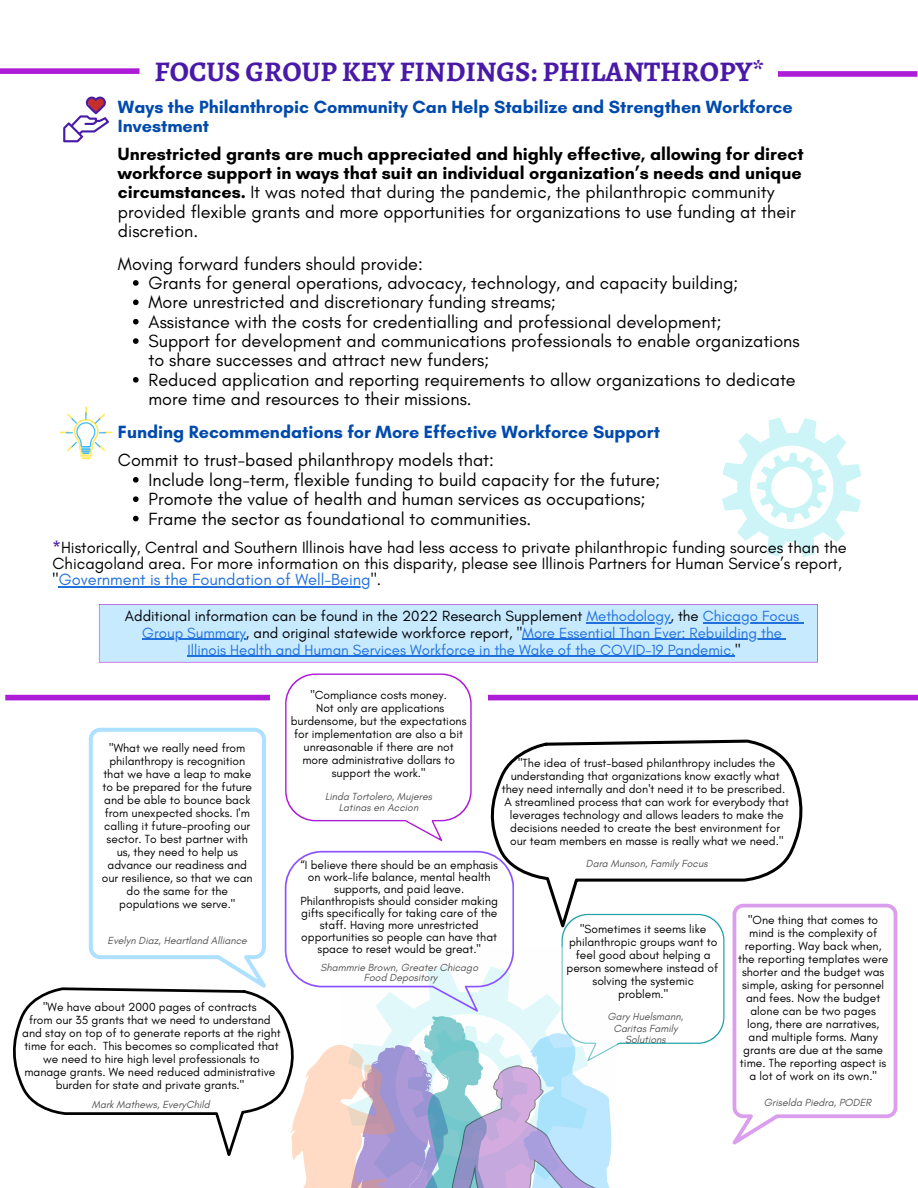
<style>
.page{position:relative;width:918px;height:1188px;background:#fff}
.page>*{position:absolute;margin:0;border:0;box-sizing:border-box;transform-origin:0 0}
.t1{font:700 28.5px "Alegreya";color:#491aa8}
.t2{font:18px/19.4px "Glacial Indifference";color:#000}
.t3{font:700 18px/19.4px "Glacial Indifference";color:#000}
.t4{font:700 18px/19.4px "Glacial Indifference";color:#004aad}
.t5{font:16.5px/15.8px "Glacial Indifference";color:#000}
.t6{font:15px/16.8px "Glacial Indifference";color:#2171dd;text-align:center}
.t7{font:12px/13px "Glacial Indifference";color:#000;text-align:center}
.t8{font:italic 10.5px/10.5px "Glacial Indifference";color:#545454;text-align:center}
.s1{font-weight:400}
.s2{font-weight:700;color:#491aa8}
.s3{color:#2171dd}
.s4{color:#000}
</style>
<div class="page">
<svg style="left:63px;top:96px;width:46px;height:46px"></svg>
<svg style="left:60px;top:406px;width:53px;height:53px"></svg>
<div style="left:778px;top:71px;width:139px;height:6px;background:#ad1cd6"></div>
<div style="left:0;top:68px;width:140px;height:6px;background:#ad1cd6"></div>
<div style="left:5px;top:695px;width:913px;height:5px;background:#ad1cd6"></div>
<div style="left:270px;top:671px;width:217px;height:50px;background:#fff"></div>
<svg style="left:133px;top:280px;width:6px;height:6px"></svg>
<svg style="left:133px;top:300px;width:6px;height:5px"></svg>
<svg style="left:133px;top:319px;width:6px;height:6px"></svg>
<svg style="left:133px;top:338px;width:6px;height:6px"></svg>
<svg style="left:133px;top:377px;width:6px;height:6px"></svg>
<svg style="left:133px;top:477px;width:6px;height:6px"></svg>
<svg style="left:133px;top:496px;width:6px;height:6px"></svg>
<svg style="left:133px;top:516px;width:6px;height:5px"></svg>
<svg style="left:722px;top:417px;width:140px;height:140px"></svg>
<svg style="left:285px;top:851px;width:439px;height:337px"></svg>
<svg style="left:733px;top:904px;width:164px;height:240px"></svg>
<svg style="left:487px;top:741px;width:319px;height:186px"></svg>
<svg style="left:13px;top:989px;width:284px;height:167px"></svg>
<svg style="left:89px;top:728px;width:177px;height:260px"></svg>
<svg style="left:286px;top:673px;width:186px;height:168px"></svg>
<hr style="left:59px;top:586px;width:312px;height:1px;background:#2171dd">
<svg style="left:99px;top:604px;width:719px;height:58px;background:#c1e2fd"></svg>
<hr style="left:188px;top:656px;width:547px;height:1px;background:#2171dd">
<h1 class="t1" style="left:155px;top:52px;width:611px">FOCUS GROUP KEY FINDINGS: PHILANTHROPY*</h1>
<h2 class="t4" style="left:118px;top:97px;width:676px">Ways the Philanthropic Community Can Help Stabilize and Strengthen Workforce<br>Investment</h2>
<p class="t3" style="left:118px;top:144px;width:687px">Unrestricted grants are much appreciated and highly effective, allowing for direct workforce support in ways that suit an individual organization’s needs and unique circumstances. <span class="s1">It was noted that during the pandemic, the philanthropic community provided flexible grants and more opportunities for organizations to use funding at their discretion.</span></p>
<h2 class="t2" style="left:118px;top:254px;width:306px">Moving forward funders should provide:</h2>
<p class="t2" style="left:149px;top:273px;width:653px">Grants for general operations, advocacy, technology, and capacity building;<br>More unrestricted and discretionary funding streams;<br>Assistance with the costs for credentialling and professional development;<br>Support for development and communications professionals to enable organizations to share successes and attract new funders;<br>Reduced application and reporting requirements to allow organizations to dedicate more time and resources to their missions.</p>
<h2 class="t4" style="left:118px;top:422px;width:544px">Funding Recommendations for More Effective Workforce Support</h2>
<h2 class="t2" style="left:118px;top:450px;width:378px">Commit to trust-based philanthropy models that:</h2>
<h2 class="t2" style="left:149px;top:470px;width:513px">Include long-term, flexible funding to build capacity for the future;<br>Promote the value of health and human services as occupations;<br>Frame the sector as foundational to communities.</h2>
<p class="t5" style="left:53px;top:540px;width:796px"><span class="s2">*</span>Historically, Central and Southern Illinois have had less access to private philanthropic funding sources than the<br>Chicagoland area. For more information on this disparity, please see Illinois Partners for Human Service’s report, "<span class="s3">Government is the Foundation of Well-Being</span>".</p>
<p class="t6" style="left:125px;top:607px;width:676px"><span class="s4">Additional information can be found in the 2022 Research Supplement</span> Methodology<span class="s4">, the</span> Chicago Focus<br>Group Summary<span class="s4">, and original statewide workforce report, "</span>More Essential Than Ever: Rebuilding the<br>Illinois Health and Human Services Workforce in the Wake of the COVID-19 Pandemic.<span class="s4">"</span></p>
<p class="t7" style="left:102px;top:741px;width:152px">"What we really need from philanthropy is recognition that we have a leap to make to be prepared for the future and be able to bounce back from unexpected shocks. I'm calling it future-proofing our sector. To best partner with us, they need to help us advance our readiness and our resilience, so that we can do the same for the populations we serve."</p>
<p class="t8" style="left:108px;top:935px;width:141px">Evelyn Diaz, Heartland Alliance</p>
<p class="t7" style="left:22px;top:1000px;width:260px">"We have about 2000 pages of contracts<br>from our 35 grants that we need to understand and stay on top of to generate reports at the right time for each. This becomes so complicated that we need to hire high level professionals to manage grants. We need reduced administrative burden for state and private grants."</p>
<p class="t8" style="left:92px;top:1099px;width:119px">Mark Mathews, EveryChild</p>
<p class="t7" style="left:291px;top:688px;width:177px">"Compliance costs money.<br>Not only are applications burdensome, but the expectations for implementation are also a bit unreasonable if there are not more administrative dollars to support the work."</p>
<p class="t8" style="left:325px;top:791px;width:109px">Linda Tortolero, Mujeres<br>Latinas en Accion</p>
<p class="t7" style="left:502px;top:757px;width:289px">"The idea of trust-based philanthropy includes the understanding that organizations know exactly what they need internally and don't need it to be prescribed.<br>A streamlined process that can work for everybody that leverages technology and allows leaders to make the decisions needed to create the best environment for our team members en masse is really what we need."</p>
<p class="t7" style="left:300px;top:859px;width:199px">“I believe there should be an emphasis</p>
<p class="t8" style="left:586px;top:858px;width:123px">Dara Munson, Family Focus</p>
<p class="t7" style="left:300px;top:871px;width:199px;line-height:12px">on work-life balance, mental health supports, and paid leave.<br>Philanthropists should consider making gifts specifically for taking care of the staff. Having more unrestricted opportunities so people can have that space to reset would be great."</p>
<p class="t8" style="left:320px;top:962px;width:159px">Shammrie Brown, Greater Chicago<br>Food Depository</p>
<p class="t7" style="left:567px;top:922px;width:153px">"Sometimes it seems like philanthropic groups want to feel good about helping a person somewhere instead of solving the systemic problem."</p>
<p class="t8" style="left:608px;top:1011px;width:77px;line-height:11.4px">Gary Huelsmann,<br>Caritas Family<br>Solutions</p>
<p class="t7" style="left:738px;top:913px;width:152px">"One thing that comes to mind is the complexity of reporting. Way back when, the reporting templates were shorter and the budget was simple, asking for personnel and fees. Now the budget alone can be two pages long, there are narratives, and multiple forms. Many grants are due at the same time. The reporting aspect is a lot of work on its own."</p>
<p class="t8" style="left:764px;top:1097px;width:109px">Griselda Piedra, PODER</p>
</div>
